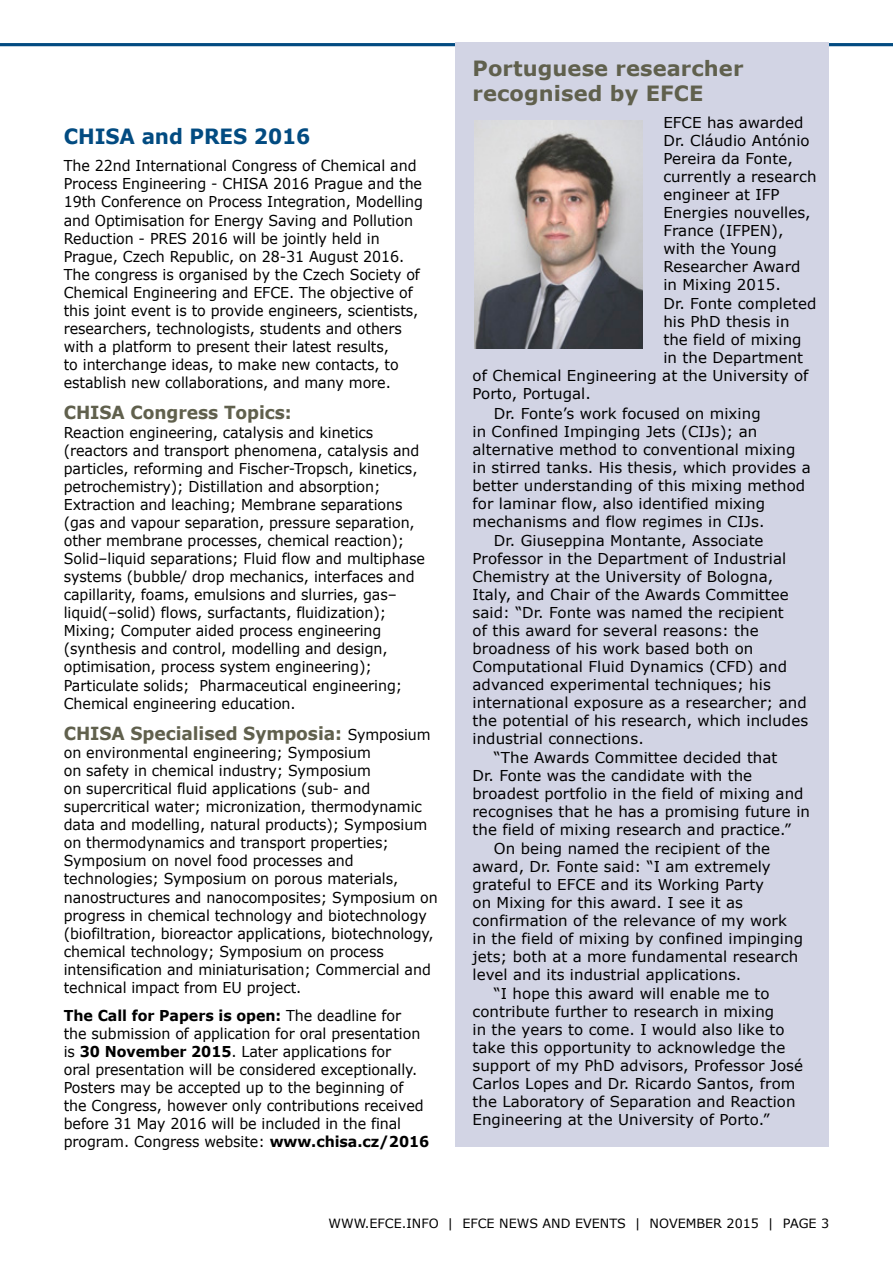
<style>
.page{position:relative;width:893px;height:1263px;background:#fff}
.page>*{position:absolute;margin:0;border:0;box-sizing:border-box;transform-origin:0 0}
.body{font:700 21px/25.2px "Verdana";letter-spacing:.005em;color:#60604d}
.body-2{font:700 21px "Verdana";letter-spacing:-.005em;color:#024b81;scale:.95 1}
.body-3{font:700 18px "Verdana";letter-spacing:-.005em;color:#60604d;scale:.95 1}
.body-4{font:15px/18px "Verdana";letter-spacing:-.005em;color:#000;scale:.95 1}
.body-5{font:15px/18px "Verdana";letter-spacing:-.005em;color:#000}
.body_first_para{font:15px/18px "Verdana";letter-spacing:-.005em;color:#000;scale:.95 1}
.Author_intro{font:12.75px "Verdana";color:#000}
.s1{font-weight:400;font-size:15px;color:#000}
.s2{font-weight:700}
</style>
<div class="page">
<hr style="left:0;top:43px;width:893px;height:3px;background:#024b81">
<div style="left:455px;top:43px;width:374px;height:1104px;background:#d2d4e4"></div>
<img style="left:474px;top:120px;width:168px;height:229px">
<p class="body-2" style="left:64px;top:121px;width:261px">CHISA and PRES 2016</p>
<p class="body-4" style="left:64px;top:157px;width:380px">The 22nd International Congress of Chemical and Process Engineering - CHISA 2016 Prague and the 19th Conference on Process Integration, Modelling and Optimisation for Energy Saving and Pollution Reduction - PRES 2016 will be jointly held in Prague, Czech Republic, on 28-31 August 2016.<br>The congress is organised by the Czech Society of Chemical Engineering and EFCE. The objective of this joint event is to provide engineers, scientists, researchers, technologists, students and others with a platform to present their latest results,<br>to interchange ideas, to make new contacts, to establish new collaborations, and many more.</p>
<p class="body-3" style="left:64px;top:400px;width:241px">CHISA Congress Topics:</p>
<p class="body-4" style="left:64px;top:423px;width:382px">Reaction engineering, catalysis and kinetics (reactors and transport phenomena, catalysis and particles, reforming and Fischer-Tropsch, kinetics, petrochemistry); Distillation and absorption; Extraction and leaching; Membrane separations (gas and vapour separation, pressure separation, other membrane processes, chemical reaction); Solid–liquid separations; Fluid flow and multiphase systems (bubble/ drop mechanics, interfaces and capillarity, foams, emulsions and slurries, gas– liquid(–solid) flows, surfactants, fluidization); Mixing; Computer aided process engineering (synthesis and control, modelling and design, optimisation, process system engineering); Particulate solids; Pharmaceutical engineering; Chemical engineering education.</p>
<p class="body-3" style="left:64px;top:720px;width:388px">CHISA Specialised Symposia: <span class="s1">Symposium</span></p>
<p class="body-4" style="left:64px;top:743px;width:395px">on environmental engineering; Symposium<br>on safety in chemical industry; Symposium<br>on supercritical fluid applications (sub- and supercritical water; micronization, thermodynamic data and modelling, natural products); Symposium on thermodynamics and transport properties; Symposium on novel food processes and technologies; Symposium on porous materials, nanostructures and nanocomposites; Symposium on progress in chemical technology and biotechnology (biofiltration, bioreactor applications, biotechnology, chemical technology; Symposium on process intensification and miniaturisation; Commercial and technical impact from EU project.</p>
<p class="body_first_para" style="left:64px;top:1006px;width:386px"><span class="s2">The Call for Papers is open:</span> The deadline for<br>the submission of application for oral presentation is <span class="s2">30 November 2015</span>. Later applications for<br>oral presentation will be considered exceptionally.<br>Posters may be accepted up to the beginning of the Congress, however only contributions received before 31 May 2016 will be included in the final program. Congress website: <span class="s2">www.chisa.cz/2016</span></p>
<p class="body" style="left:472px;top:55px;width:272px">Portuguese researcher recognised by EFCE</p>
<p class="body-5" style="left:663px;top:114px;width:155px">EFCE has awarded<br>Dr. Cláudio António<br>Pereira da Fonte, currently a research engineer at IFP<br>Energies nouvelles,<br>France (IFPEN), with the Young<br>Researcher Award in Mixing 2015.</p>
<p class="body-5" style="left:663px;top:295px;width:155px">Dr. Fonte completed</p>
<p class="body-5" style="left:663px;top:313px;width:128px">his PhD thesis in</p>
<p class="body-5" style="left:663px;top:331px;width:140px">the field of mixing</p>
<p class="body-5" style="left:663px;top:349px;width:141px">in the Department</p>
<p class="body-5" style="left:472px;top:367px;width:337px">of Chemical Engineering at the University of</p>
<p class="body-5" style="left:472px;top:385px;width:120px">Porto, Portugal.</p>
<p class="body-5" style="left:472px;top:404px;width:340px;text-indent:21px">Dr. Fonte’s work focused on mixing<br>in Confined Impinging Jets (CIJs); an alternative method to conventional mixing in stirred tanks. His thesis, which provides a better understanding of this mixing method for laminar flow, also identified mixing mechanisms and flow regimes in CIJs.</p>
<p class="body-5" style="left:472px;top:531px;width:337px;text-indent:21px">Dr. Giuseppina Montante, Associate Professor in the Department of Industrial Chemistry at the University of Bologna, Italy, and Chair of the Awards Committee said: “Dr. Fonte was named the recipient<br>of this award for several reasons: the broadness of his work based both on Computational Fluid Dynamics (CFD) and advanced experimental techniques; his international exposure as a researcher; and the potential of his research, which includes industrial connections.</p>
<p class="body-5" style="left:472px;top:748px;width:339px;text-indent:21px">“The Awards Committee decided that<br>Dr. Fonte was the candidate with the broadest portfolio in the field of mixing and recognises that he has a promising future in the field of mixing research and practice.”</p>
<p class="body-5" style="left:472px;top:839px;width:332px;text-indent:21px">On being named the recipient of the award, Dr. Fonte said: “I am extremely grateful to EFCE and its Working Party<br>on Mixing for this award. I see it as confirmation of the relevance of my work in the field of mixing by confined impinging jets; both at a more fundamental research level and its industrial applications.</p>
<p class="body-5" style="left:472px;top:984px;width:332px;text-indent:21px">“I hope this award will enable me to contribute further to research in mixing<br>in the years to come. I would also like to take this opportunity to acknowledge the support of my PhD advisors, Professor José Carlos Lopes and Dr. Ricardo Santos, from the Laboratory of Separation and Reaction Engineering at the University of Porto.”</p>
<p class="Author_intro" style="left:328px;top:1215px;width:502px">WWW.EFCE.INFO | EFCE NEWS AND EVENTS | NOVEMBER 2015 | PAGE 3</p>
</div>
